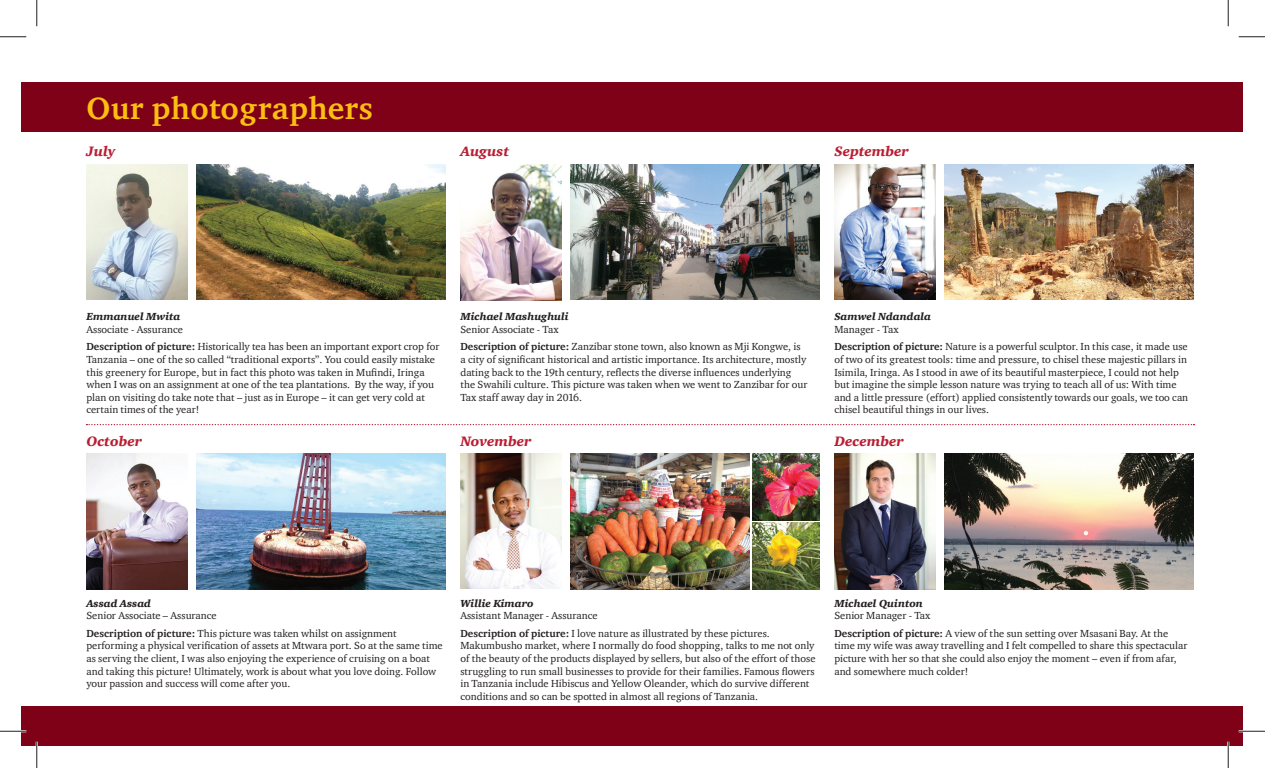
<style>
.page{position:relative;width:1265px;height:768px;background:#fff}
.page>*{position:absolute;margin:0;border:0;box-sizing:border-box;transform-origin:0 0}
.t1{font:700 31.5px "ITC Charter Com";letter-spacing:.015em;color:#fdbe12}
.t2{font:italic 900 14px "ITC Charter Com";color:#b91f33}
.t3{font:10.5px/12.6px "ITC Charter Com";color:#231f20}
.t4{font:italic 900 10.5px "ITC Charter Com";color:#231f20}
.s1{font-weight:700}
</style>
<div class="page">
<img style="left:570px;top:454px;width:179px;height:135px">
<img style="left:752px;top:454px;width:67px;height:66px">
<img style="left:752px;top:523px;width:67px;height:66px">
<img style="left:196px;top:165px;width:249px;height:135px">
<img style="left:86px;top:165px;width:102px;height:135px">
<img style="left:834px;top:454px;width:101px;height:135px">
<img style="left:460px;top:454px;width:101px;height:135px">
<img style="left:86px;top:454px;width:102px;height:135px">
<img style="left:834px;top:165px;width:101px;height:135px">
<div style="left:22px;top:82px;width:1220px;height:50px;background:#7f0118"></div>
<img style="left:196px;top:454px;width:249px;height:135px">
<img style="left:570px;top:165px;width:249px;height:135px">
<img style="left:944px;top:165px;width:249px;height:135px">
<img style="left:944px;top:454px;width:249px;height:135px">
<img style="left:460px;top:165px;width:101px;height:135px">
<svg style="left:86px;top:424px;width:1108px;height:1px"></svg>
<div style="left:22px;top:706px;width:1220px;height:40px;background:#7f0118"></div>
<hr style="left:0;top:730px;width:26px;height:2px;background:#fff">
<hr style="left:1238px;top:730px;width:26px;height:2px;background:#fff">
<hr style="left:36px;top:742px;width:2px;height:26px;background:#fff">
<hr style="left:1226px;top:742px;width:2px;height:26px;background:#fff">
<svg style="left:0;top:36px;width:26px;height:1px"></svg>
<svg style="left:1238px;top:36px;width:26px;height:1px"></svg>
<svg style="left:0;top:731px;width:26px;height:1px"></svg>
<svg style="left:1238px;top:731px;width:26px;height:1px"></svg>
<svg style="left:36px;top:0;width:1px;height:26px"></svg>
<svg style="left:36px;top:742px;width:1px;height:26px"></svg>
<svg style="left:1227px;top:0;width:1px;height:26px"></svg>
<svg style="left:1227px;top:742px;width:1px;height:26px"></svg>
<h1 class="t1" style="left:86px;top:88px;width:288px">Our photographers</h1>
<h2 class="t2" style="left:86px;top:142px;width:30px">July</h2>
<h2 class="t2" style="left:460px;top:142px;width:50px">August</h2>
<h2 class="t2" style="left:834px;top:142px;width:76px">September</h2>
<p class="t4" style="left:86px;top:310px;width:95px">Emmanuel Mwita</p>
<p class="t3" style="left:86px;top:320px;width:354px;line-height:17.5px">Associate - Assurance<br><span class="s1">Description of picture:</span> Historically tea has been an important export crop for</p>
<p class="t3" style="left:86px;top:353px;width:350px">Tanzania – one of the so called “traditional exports”. You could easily mistake this greenery for Europe, but in fact this photo was taken in Mufindi, Iringa when I was on an assignment at one of the tea plantations. By the way, if you plan on visiting do take note that – just as in Europe – it can get very cold at certain times of the year!</p>
<h2 class="t2" style="left:86px;top:432px;width:57px">October</h2>
<p class="t4" style="left:460px;top:310px;width:110px">Michael Mashughuli</p>
<p class="t3" style="left:460px;top:320px;width:341px;line-height:17.5px">Senior Associate - Tax<br><span class="s1">Description of picture:</span> Zanzibar stone town, also known as Mji Kongwe, is</p>
<p class="t3" style="left:460px;top:353px;width:348px">a city of significant historical and artistic importance. Its architecture, mostly dating back to the 19th century, reflects the diverse influences underlying the Swahili culture. This picture was taken when we went to Zanzibar for our Tax staff away day in 2016.</p>
<h2 class="t2" style="left:460px;top:432px;width:73px">November</h2>
<p class="t4" style="left:834px;top:310px;width:98px">Samwel Ndandala</p>
<p class="t3" style="left:834px;top:320px;width:355px;line-height:17.5px">Manager - Tax<br><span class="s1">Description of picture:</span> Nature is a powerful sculptor. In this case, it made use</p>
<p class="t3" style="left:834px;top:353px;width:355px">of two of its greatest tools: time and pressure, to chisel these majestic pillars in Isimila, Iringa. As I stood in awe of its beautiful masterpiece, I could not help but imagine the simple lesson nature was trying to teach all of us: With time and a little pressure (effort) applied consistently towards our goals, we too can chisel beautiful things in our lives.</p>
<h2 class="t2" style="left:834px;top:432px;width:71px">December</h2>
<p class="t4" style="left:86px;top:597px;width:66px">Assad Assad</p>
<p class="t3" style="left:86px;top:607px;width:312px;line-height:17.5px">Senior Associate – Assurance<br><span class="s1">Description of picture:</span> This picture was taken whilst on assignment</p>
<p class="t3" style="left:86px;top:639px;width:358px">performing a physical verification of assets at Mtwara port. So at the same time as serving the client, I was also enjoying the experience of cruising on a boat and taking this picture! Ultimately, work is about what you love doing. Follow your passion and success will come after you.</p>
<p class="t4" style="left:460px;top:597px;width:75px">Willie Kimaro</p>
<p class="t3" style="left:460px;top:607px;width:311px;line-height:17.5px">Assistant Manager - Assurance<br><span class="s1">Description of picture:</span> I love nature as illustrated by these pictures.</p>
<p class="t3" style="left:460px;top:639px;width:356px">Makumbusho market, where I normally do food shopping, talks to me not only of the beauty of the products displayed by sellers, but also of the effort of those struggling to run small businesses to provide for their families. Famous flowers in Tanzania include Hibiscus and Yellow Oleander, which do survive different conditions and so can be spotted in almost all regions of Tanzania.</p>
<p class="t4" style="left:834px;top:597px;width:90px">Michael Quinton</p>
<p class="t3" style="left:834px;top:607px;width:335px;line-height:17.5px">Senior Manager - Tax<br><span class="s1">Description of picture:</span> A view of the sun setting over Msasani Bay. At the</p>
<p class="t3" style="left:834px;top:639px;width:354px">time my wife was away travelling and I felt compelled to share this spectacular picture with her so that she could also enjoy the moment – even if from afar, and somewhere much colder!</p>
</div>
